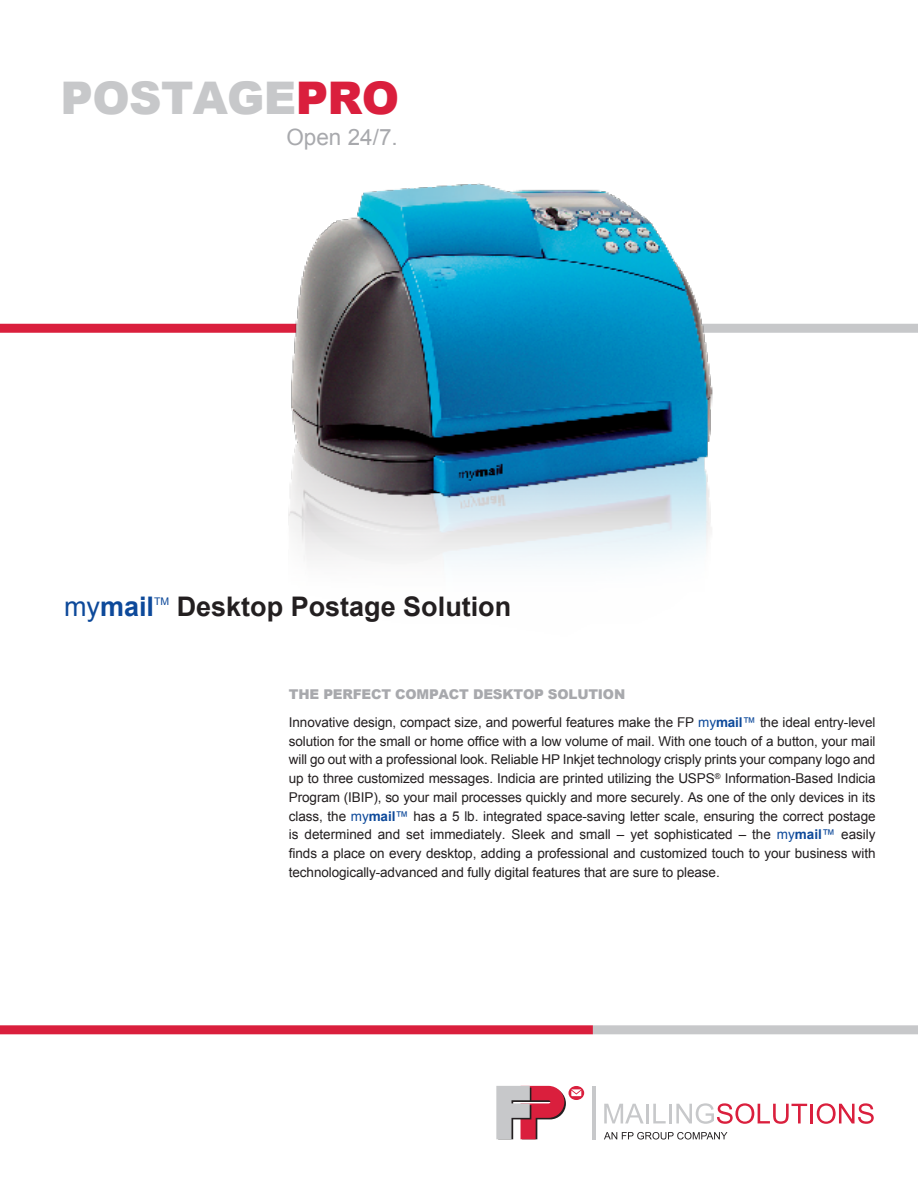
<style>
.page{position:relative;width:918px;height:1188px;background:#fff}
.page>*{position:absolute;margin:0;border:0;box-sizing:border-box;transform-origin:0 0}
.t1{font:900 45px "Arial";letter-spacing:-.015em;color:#c7c8ca}
.t2{font:700 27px "Arial";color:#231f20}
.t3{font:700 27px "Arial";color:#0d499a}
.t4{font:22.5px "Arial";color:#a8a9ad}
.t5{font:13.5px/18.8px "Arial";letter-spacing:-.01em;color:#231f20}
.t6{font:900 13.5px "Arial";letter-spacing:-.015em;color:#a8a9ad}
.t7{font:10.5px "Arial";color:#0d499a}
.s1{color:#da1f3d}
.s2{font-weight:400}
.s3{font-weight:900;color:#a8a9ad}
.s4{color:#0d499a}
.s5{font-weight:700;color:#0d499a}
</style>
<div class="page">
<div style="left:585px;top:324px;width:333px;height:9px;background:#c7c8ca"></div>
<div style="left:0;top:324px;width:323px;height:9px;background:#da1f3d"></div>
<img style="left:254px;top:183px;width:503px;height:378px">
<div style="left:0;top:1025px;width:593px;height:9px;background:#da1f3d"></div>
<div style="left:593px;top:1025px;width:325px;height:9px;background:#c7c8ca"></div>
<svg style="left:496px;top:1086px;width:88px;height:53px"></svg>
<hr style="left:593px;top:1086px;width:3px;height:53px;background:#c7c8ca">
<svg style="left:604px;top:1104px;width:40px;height:19px"></svg>
<hr style="left:646px;top:1104px;width:3px;height:19px;background:#c7c8ca">
<svg style="left:653px;top:1104px;width:13px;height:19px"></svg>
<hr style="left:669px;top:1104px;width:3px;height:19px;background:#c7c8ca">
<svg style="left:676px;top:1103px;width:131px;height:21px"></svg>
<hr style="left:810px;top:1104px;width:3px;height:19px;background:#da1f3d">
<svg style="left:817px;top:1103px;width:57px;height:21px"></svg>
<svg style="left:604px;top:1132px;width:123px;height:8px"></svg>
<h1 class="t1" style="left:61px;top:65px;width:333px">POSTAGE<span class="s1">PRO</span></h1>
<h3 class="t4" style="left:286px;top:122px;width:113px">Open 24/7.</h3>
<h2 class="t3" style="left:64px;top:589px;width:92px"><span class="s2">my</span>mail</h2>
<p class="t7" style="left:154px;top:595px;width:17px">TM</p>
<h2 class="t2" style="left:177px;top:589px;width:336px">Desktop Postage Solution</h2>
<p class="t5" style="left:289px;top:680px;width:588px;line-height:28px;text-indent:259px"><span class="s3">SOLUTION<br></span>Innovative design, compact size, and powerful features make the FP <span class="s4">my</span><span class="s5">mail</span><span class="s4">™</span> the ideal entry-level</p>
<p class="t5" style="left:289px;top:732px;width:588px;text-align:justify">solution for the small or home office with a low volume of mail. With one touch of a button, your mail will go out with a professional look. Reliable HP Inkjet technology crisply prints your company logo and up to three customized messages. Indicia are printed utilizing the USPS<sup>®</sup> Information-Based Indicia Program (IBIP), so your mail processes quickly and more securely. As one of the only devices in its class, the <span class="s4">my</span><span class="s5">mail</span><span class="s4">™</span> has a 5 lb. integrated space-saving letter scale, ensuring the correct postage is determined and set immediately. Sleek and small – yet sophisticated – the <span class="s4">my</span><span class="s5">mail</span><span class="s4">™</span> easily finds a place on every desktop, adding a professional and customized touch to your business with technologically-advanced and fully digital features that are sure to please.</p>
<p class="t6" style="left:289px;top:684px;width:236px">THE PERFECT COMPACT DESKTOP</p>
</div>
